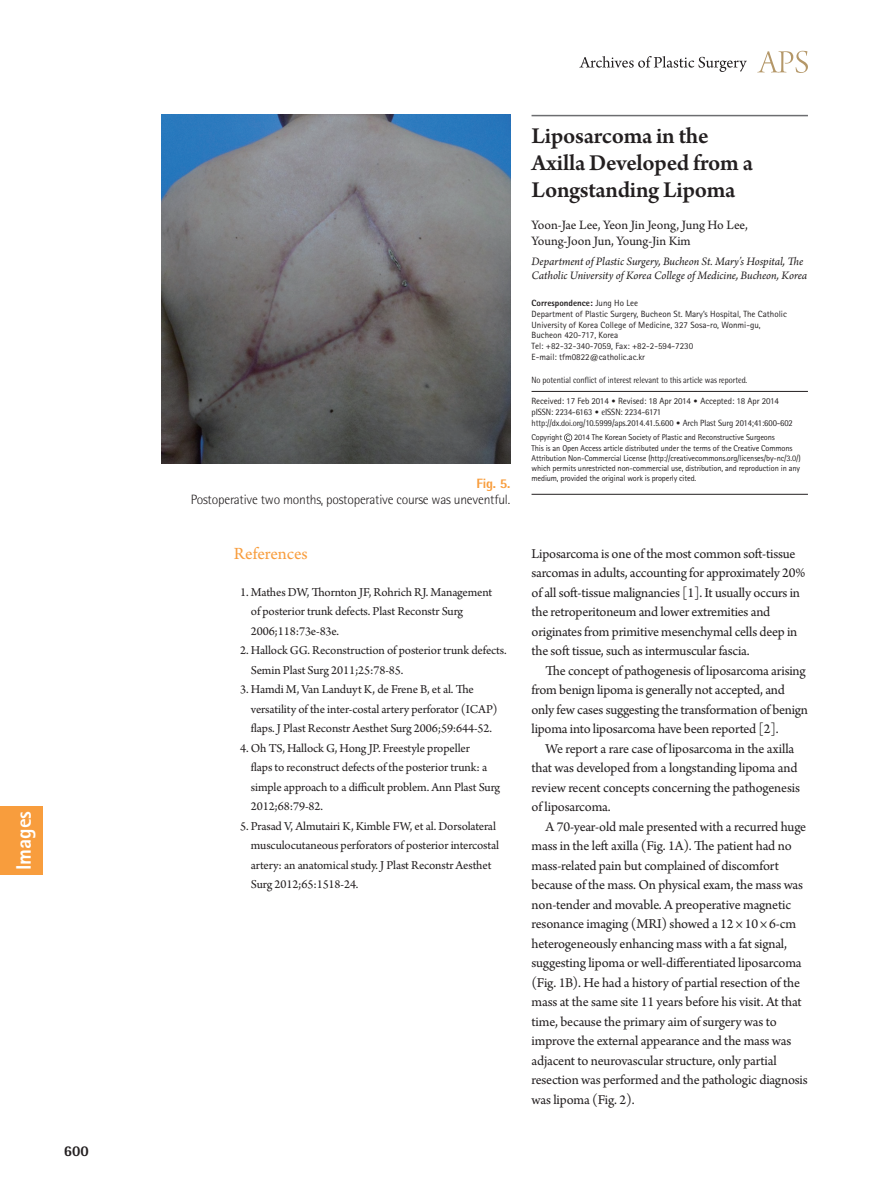
<style>
.page{position:relative;width:893px;height:1191px;background:#fff}
.page>*{position:absolute;margin:0;border:0;box-sizing:border-box;transform-origin:0 0}
.제목{font:600 24px/27px "Arno Pro";letter-spacing:-.01em;color:#231f20}
.논문_분류_옆{font:800 21px "Rotis Sans Serif Std";color:#fff}
.대제목{font:18px "Arno Pro";letter-spacing:-.005em;color:#f89d3d}
.t1{font:800 15px "Rotis Semi Sans Std";color:#231f20}
.본문{font:14.25px/19.5px "Arno Pro";letter-spacing:-.015em;color:#231f20}
.표_그림_설명{font:300 13.5px/16.5px "Rotis Semi Sans Std";letter-spacing:-.015em;color:#231f20;text-align:right}
.저자{font:13.5px/16.5px "Arno Pro";letter-spacing:-.005em;color:#231f20}
.참고문헌_1{font:12.75px/19.5px "Arno Pro";letter-spacing:-.01em;color:#231f20}
.소속{font:italic 12px/14.4px "Arno Pro";letter-spacing:-.005em;color:#231f20}
.교신저자주소{font:9px/10.8px "Rotis Sans Serif Std";color:#231f20}
.t2{font:9px/10.8px "Rotis Semi Sans Std";letter-spacing:-.01em;color:#231f20;scale:.95 1}
.t3{font:9px "Rotis Semi Sans Std";letter-spacing:-.01em;color:#231f20;scale:.9 1}
.교신저자주소-2{font:800 9px "Rotis Sans Serif Std";color:#231f20}
.교신저자{font:8.4px/10.1px "Rotis Sans Serif Std";letter-spacing:-.015em;color:#231f20}
.s1{font-weight:800;color:#f89d3d}
.s2{font-weight:400}
.s3{font-family:"Rotis Sans Serif Std"}
.s4{font-family:"DIN Pro";font-weight:300}
</style>
<div class="page">
<svg style="left:757px;top:51px;width:51px;height:22px"></svg>
<svg style="left:579px;top:56px;width:168px;height:16px"></svg>
<img style="left:162px;top:115px;width:348px;height:348px">
<hr style="left:531px;top:391px;width:277px;height:1px;background:#231f20">
<hr style="left:531px;top:494px;width:277px;height:1px;background:#231f20">
<svg style="left:564px;top:433px;width:8px;height:9px"></svg>
<hr style="left:531px;top:115px;width:277px;height:1px;background:#6c6d70">
<div style="left:0;top:806px;width:43px;height:68px;background:#f89d3d"></div>
<p class="논문_분류_옆" style="left:10px;top:870px;width:61px;rotate:-90deg">Images</p>
<p class="t1" style="left:64px;top:1141px;width:27px">600</p>
<p class="표_그림_설명" style="left:191px;top:475px;width:321px"><span class="s1">Fig. 5.<br></span>Postoperative two months, postoperative course was uneventful.</p>
<p class="대제목" style="left:234px;top:543px;width:75px">References</p>
<p class="참고문헌_1" style="left:251px;top:582px;width:243px;text-indent:-11px">1. Mathes DW, Thornton JF, Rohrich RJ. Management of posterior trunk defects. Plast Reconstr Surg<br>2006;118:73e-83e.</p>
<p class="참고문헌_1" style="left:251px;top:641px;width:257px;text-indent:-11px">2. Hallock GG. Reconstruction of posterior trunk defects.<br>Semin Plast Surg 2011;25:78-85.</p>
<p class="참고문헌_1" style="left:251px;top:680px;width:248px;text-indent:-11px">3. Hamdi M, Van Landuyt K, de Frene B, et al. The versatility of the inter-costal artery perforator (ICAP) flaps. J Plast Reconstr Aesthet Surg 2006;59:644-52.</p>
<p class="참고문헌_1" style="left:251px;top:738px;width:251px;text-indent:-11px">4. Oh TS, Hallock G, Hong JP. Freestyle propeller<br>flaps to reconstruct defects of the posterior trunk: a simple approach to a difficult problem. Ann Plast Surg 2012;68:79-82.</p>
<p class="참고문헌_1" style="left:251px;top:816px;width:250px;text-indent:-11px">5. Prasad V, Almutairi K, Kimble FW, et al. Dorsolateral musculocutaneous perforators of posterior intercostal artery: an anatomical study. J Plast Reconstr Aesthet Surg 2012;65:1518-24.</p>
<p class="제목" style="left:531px;top:124px;width:223px">Liposarcoma in the<br>Axilla Developed from a<br>Longstanding Lipoma</p>
<p class="저자" style="left:531px;top:217px;width:218px">Yoon-Jae Lee, Yeon Jin Jeong, Jung Ho Lee,<br>Young-Joon Jun, Young-Jin Kim</p>
<p class="소속" style="left:531px;top:255px;width:277px">Department of Plastic Surgery, Bucheon St. Mary’s Hospital, The<br>Catholic University of Korea College of Medicine, Bucheon, Korea</p>
<p class="교신저자주소-2" style="left:531px;top:297px;width:108px">Correspondence: <span class="s2">Jung Ho Lee</span></p>
<p class="교신저자주소" style="left:531px;top:308px;width:257px">Department of Plastic Surgery, Bucheon St. Mary’s Hospital, The Catholic<br>University of Korea College of Medicine, 327 Sosa-ro, Wonmi-gu,<br>Bucheon 420-717, Korea</p>
<p class="교신저자주소" style="left:531px;top:341px;width:163px">Tel: +82-32-340-7059, Fax: +82-2-594-7230</p>
<p class="교신저자주소" style="left:531px;top:351px;width:115px">E-mail: tfm0822@catholic.ac.kr</p>
<p class="t3" style="left:531px;top:374px;width:241px">No potential conflict of interest relevant to this article was reported.</p>
<p class="t2" style="left:531px;top:396px;width:277px"><span class="s3">Received: 17 Feb 2014</span> <span class="s4">•</span> <span class="s3">Revised: 18 Apr 2014</span> <span class="s4">•</span> <span class="s3">Accepted: 18 Apr 2014 </span>pISSN: 2234-6163 <span class="s4">•</span> eISSN: 2234-6171 http://dx.doi.org/10.5999/aps.2014.41.5.600 <span class="s4">•</span> Arch Plast Surg 2014;41:600-602</p>
<p class="교신저자" style="left:531px;top:432px;width:32px">Copyright</p>
<p class="교신저자" style="left:574px;top:432px;width:202px">2014 The Korean Society of Plastic and Reconstructive Surgeons</p>
<p class="교신저자" style="left:531px;top:442px;width:271px">This is an Open Access article distributed under the terms of the Creative Commons Attribution Non-Commercial License (http://creativecommons.org/licenses/by-nc/3.0/) which permits unrestricted non-commercial use, distribution, and reproduction in any medium, provided the original work is properly cited.</p>
<p class="본문" style="left:531px;top:544px;width:275px">Liposarcoma is one of the most common soft-tissue sarcomas in adults, accounting for approximately 20% of all soft-tissue malignancies [1]. It usually occurs in the retroperitoneum and lower extremities and originates from primitive mesenchymal cells deep in the soft tissue, such as intermuscular fascia.</p>
<p class="본문" style="left:531px;top:661px;width:278px;text-indent:14px">The concept of pathogenesis of liposarcoma arising from benign lipoma is generally not accepted, and only few cases suggesting the transformation of benign lipoma into liposarcoma have been reported [2].</p>
<p class="본문" style="left:531px;top:739px;width:270px;text-indent:14px">We report a rare case of liposarcoma in the axilla that was developed from a longstanding lipoma and review recent concepts concerning the pathogenesis of liposarcoma.</p>
<p class="본문" style="left:531px;top:817px;width:278px;text-indent:14px">A 70-year-old male presented with a recurred huge mass in the left axilla (Fig. 1A). The patient had no mass-related pain but complained of discomfort because of the mass. On physical exam, the mass was non-tender and movable. A preoperative magnetic resonance imaging (MRI) showed a 12 × 10 × 6-cm heterogeneously enhancing mass with a fat signal, suggesting lipoma or well-differentiated liposarcoma (Fig. 1B). He had a history of partial resection of the mass at the same site 11 years before his visit. At that time, because the primary aim of surgery was to improve the external appearance and the mass was adjacent to neurovascular structure, only partial resection was performed and the pathologic diagnosis was lipoma (Fig. 2).</p>
</div>
